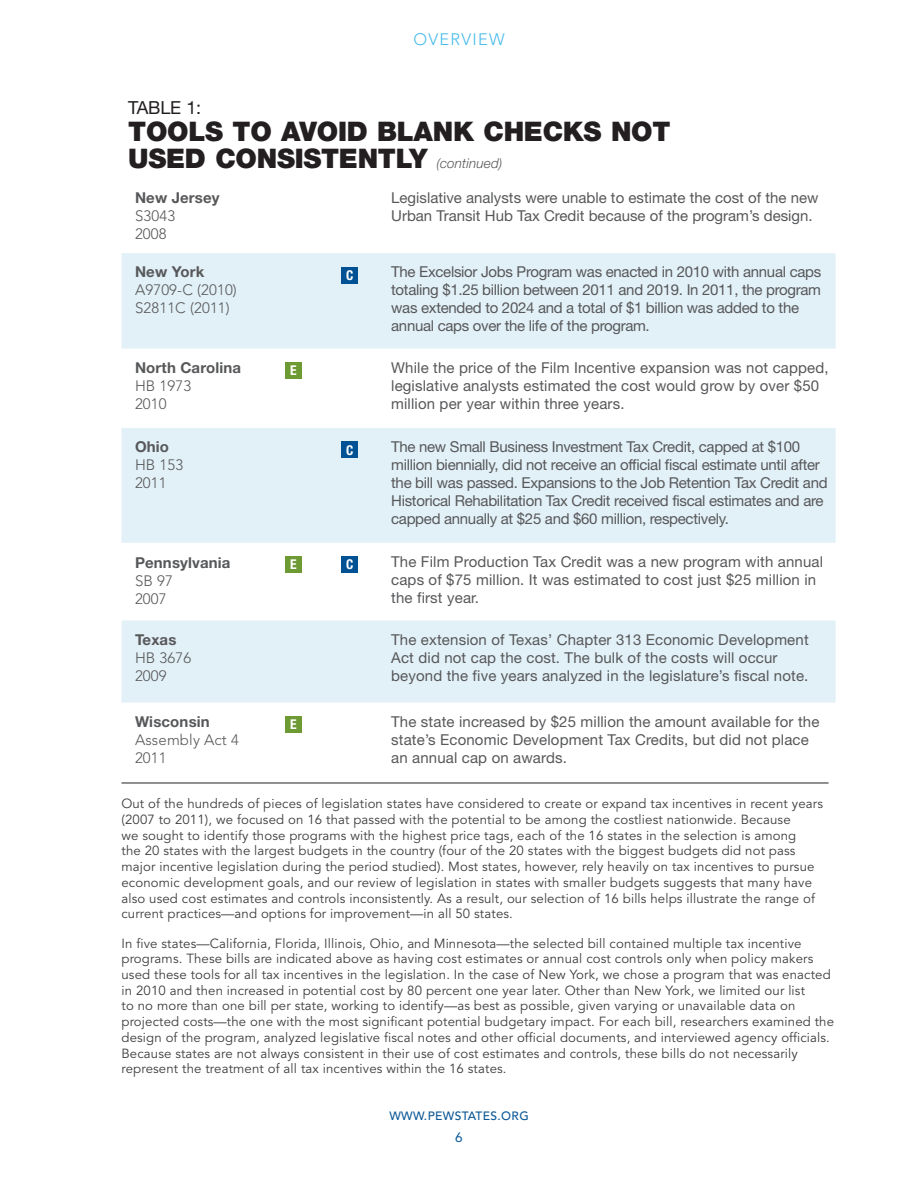
<style>
.page{position:relative;width:918px;height:1188px;background:#fff}
.page>*{position:absolute;margin:0;border:0;box-sizing:border-box;transform-origin:0 0}
.t1{font:900 27px/27px "Helvetica Neue LT Std";letter-spacing:-.01em;color:#231f20}
.t2{font:18px "Helvetica Neue LT Std";letter-spacing:-.01em;color:#231f20}
.t3{font:300 16.5px "Avenir LT Std";letter-spacing:.075em;color:#47bbeb}
.t4{font:15px/18px "Helvetica Neue LT Std";color:#57585a}
.t5{font:15px/18px "Helvetica Neue LT Std";letter-spacing:-.02em;color:#57585a}
.t6{font:300 15px/18px "Avenir LT Std";letter-spacing:.01em;color:#57585a}
.t7{font:700 15px "Helvetica Neue LT Std";letter-spacing:.01em;color:#57585a}
.t8{font:italic 300 13.5px "Helvetica Neue LT Std";letter-spacing:.01em;color:#57585a}
.t9{font:700 condensed 13.5px "Helvetica Neue LT Std";color:#fff}
.t10{font:13.5px "Avenir LT Std";color:#0c5896}
.t11{font:13.2px/15.8px "Avenir LT Std";letter-spacing:.01em;color:#3e3e3f}
.t12{font:500 12px "Avenir LT Std";letter-spacing:.03em;color:#0c5896}
</style>
<div class="page">
<svg style="left:122px;top:253px;width:714px;height:450px;fill:#e2f0f7"></svg>
<div style="left:341px;top:267px;width:17px;height:16px;background:#005294"></div>
<div style="left:285px;top:362px;width:17px;height:17px;background:#6e9a34"></div>
<div style="left:341px;top:441px;width:17px;height:17px;background:#005294"></div>
<div style="left:285px;top:556px;width:17px;height:17px;background:#6e9a34"></div>
<div style="left:341px;top:556px;width:17px;height:17px;background:#005294"></div>
<div style="left:285px;top:716px;width:17px;height:17px;background:#6e9a34"></div>
<hr style="left:122px;top:783px;width:707px;height:1px;background:#231f20">
<p class="t3" style="left:413px;top:30px;width:93px">OVERVIEW</p>
<h2 class="t2" style="left:128px;top:97px;width:74px">TABLE 1:</h2>
<h1 class="t1" style="left:128px;top:118px;width:542px">TOOLS TO AVOID BLANK CHECKS NOT<br>USED CONSISTENTLY</h1>
<p class="t7" style="left:135px;top:188px;width:86px">New Jersey</p>
<p class="t6" style="left:135px;top:207px;width:42px">S3043<br>2008</p>
<p class="t8" style="left:437px;top:155px;width:67px">(continued)</p>
<p class="t4" style="left:391px;top:188px;width:429px">Legislative analysts were unable to estimate the cost of the new<br>Urban Transit Hub Tax Credit because of the program’s design.</p>
<p class="t7" style="left:135px;top:263px;width:71px">New York</p>
<p class="t6" style="left:135px;top:281px;width:103px">A9709-C (2010)<br>S2811C (2011)</p>
<p class="t7" style="left:135px;top:358px;width:108px">North Carolina</p>
<p class="t6" style="left:135px;top:377px;width:58px">HB 1973<br>2010</p>
<p class="t7" style="left:135px;top:438px;width:36px">Ohio</p>
<p class="t6" style="left:135px;top:456px;width:50px">HB 153<br>2011</p>
<p class="t7" style="left:135px;top:553px;width:97px">Pennsylvania</p>
<p class="t6" style="left:135px;top:571px;width:39px">SB 97<br>2007</p>
<p class="t7" style="left:135px;top:631px;width:43px">Texas</p>
<p class="t6" style="left:135px;top:649px;width:58px">HB 3676<br>2009</p>
<p class="t7" style="left:135px;top:712px;width:76px">Wisconsin</p>
<p class="t6" style="left:135px;top:731px;width:105px">ASSEMBLY ACT 4<br>2011</p>
<p class="t9" style="left:346px;top:267px;width:9px">C</p>
<p class="t5" style="left:391px;top:263px;width:432px">The Excelsior Jobs Program was enacted in 2010 with annual caps totaling $1.25 billion between 2011 and 2019. In 2011, the program was extended to 2024 and a total of $1 billion was added to the annual caps over the life of the program.</p>
<p class="t9" style="left:290px;top:362px;width:8px">E</p>
<p class="t4" style="left:391px;top:358px;width:439px">While the price of the Film Incentive expansion was not capped, legislative analysts estimated the cost would grow by over $50 million per year within three years.</p>
<p class="t9" style="left:346px;top:442px;width:9px">C</p>
<p class="t5" style="left:391px;top:438px;width:438px">The new Small Business Investment Tax Credit, capped at $100 million biennially, did not receive an official fiscal estimate until after the bill was passed. Expansions to the Job Retention Tax Credit and Historical Rehabilitation Tax Credit received fiscal estimates and are capped annually at $25 and $60 million, respectively.</p>
<p class="t9" style="left:290px;top:556px;width:8px">E</p>
<p class="t9" style="left:346px;top:556px;width:9px">C</p>
<p class="t4" style="left:391px;top:552px;width:433px">The Film Production Tax Credit was a new program with annual caps of $75 million. It was estimated to cost just $25 million in the first year.</p>
<p class="t4" style="left:391px;top:630px;width:419px">The extension of Texas’ Chapter 313 Economic Development<br>Act did not cap the cost. The bulk of the costs will occur beyond the five years analyzed in the legislature’s fiscal note.</p>
<p class="t9" style="left:290px;top:716px;width:8px">E</p>
<p class="t4" style="left:391px;top:712px;width:430px">The state increased by $25 million the amount available for the state’s Economic Development Tax Credits, but did not place an annual cap on awards.</p>
<p class="t11" style="left:122px;top:796px;width:703px">Out of the hundreds of pieces of legislation states have considered to create or expand tax incentives in recent years (2007 to 2011), we focused on 16 that passed with the potential to be among the costliest nationwide. Because<br>we sought to identify those programs with the highest price tags, each of the 16 states in the selection is among<br>the 20 states with the largest budgets in the country (four of the 20 states with the biggest budgets did not pass major incentive legislation during the period studied). Most states, however, rely heavily on tax incentives to pursue economic development goals, and our review of legislation in states with smaller budgets suggests that many have also used cost estimates and controls inconsistently. As a result, our selection of 16 bills helps illustrate the range of current practices—and options for improvement—in all 50 states.</p>
<p class="t11" style="left:122px;top:935px;width:714px">In five states—California, Florida, Illinois, Ohio, and Minnesota—the selected bill contained multiple tax incentive programs. These bills are indicated above as having cost estimates or annual cost controls only when policy makers used these tools for all tax incentives in the legislation. In the case of New York, we chose a program that was enacted in 2010 and then increased in potential cost by 80 percent one year later. Other than New York, we limited our list<br>to no more than one bill per state, working to identify—as best as possible, given varying or unavailable data on projected costs—the one with the most significant potential budgetary impact. For each bill, researchers examined the design of the program, analyzed legislative fiscal notes and other official documents, and interviewed agency officials.<br>Because states are not always consistent in their use of cost estimates and controls, these bills do not necessarily represent the treatment of all tax incentives within the 16 states.</p>
<p class="t12" style="left:389px;top:1109px;width:141px">WWW.PEWSTATES.ORG</p>
<p class="t10" style="left:455px;top:1130px;width:9px">6</p>
</div>
